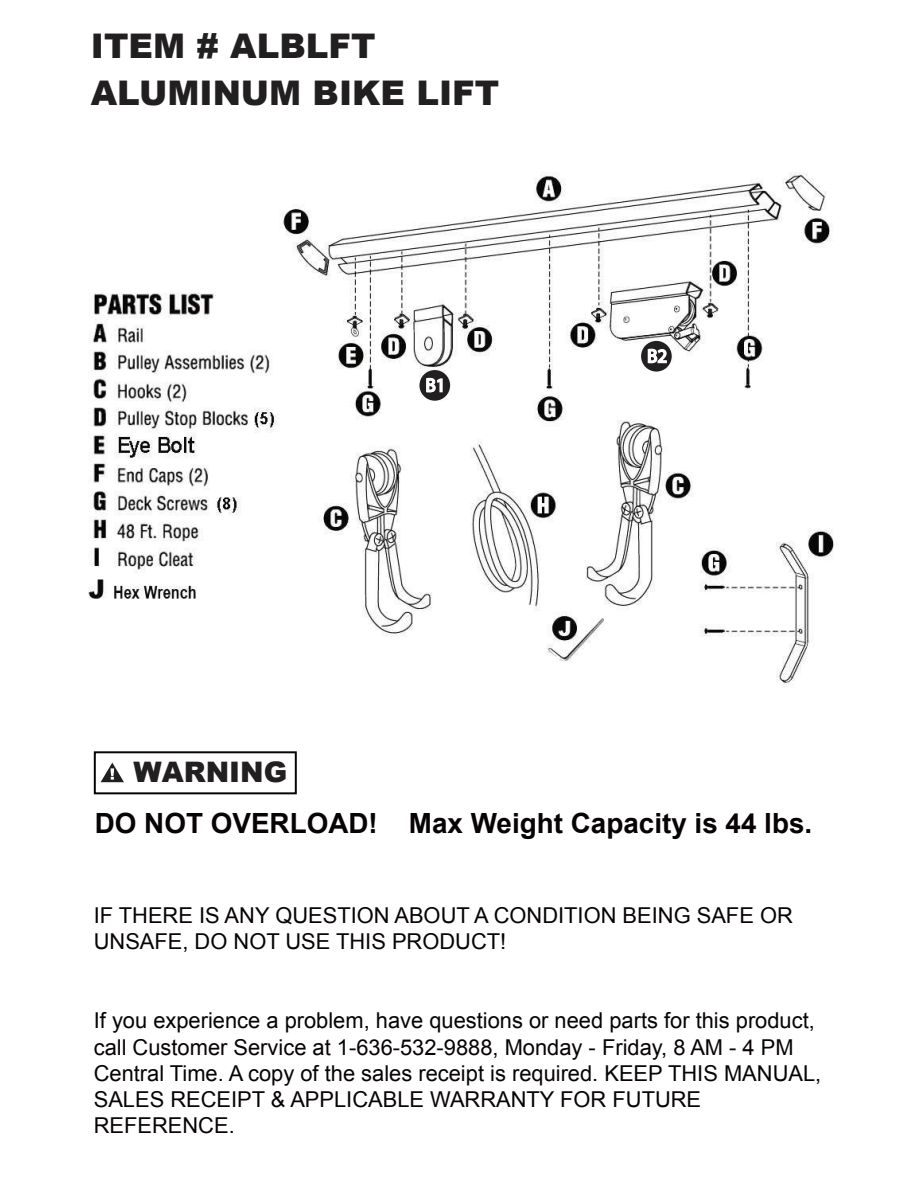
<style>
.page{position:relative;width:918px;height:1188px;background:#fff}
.page>*{position:absolute;margin:0;border:0;box-sizing:border-box;transform-origin:0 0}
.t1{font:900 33.9px/47.7px "Arial";color:#221f20}
.t2{font:900 28.2px "Arial";color:#221f20}
.t3{font:700 27.9px "Arial";color:#080405}
.t4{font:21.9px/26.2px "Arial";color:#080405}
</style>
<div class="page">
<img style="left:88px;top:172px;width:747px;height:515px">
<svg style="left:101px;top:763px;width:23px;height:19px"></svg>
<div style="left:94px;top:751px;width:203px;height:43px;border:2px solid #080405"></div>
<div style="left:419px;top:370px;width:31px;height:31px;background:#221f20;border-radius:50%"></div>
<svg style="left:426px;top:377px;width:17px;height:16px"></svg>
<div style="left:641px;top:341px;width:31px;height:31px;background:#221f20;border-radius:50%"></div>
<svg style="left:647px;top:348px;width:20px;height:16px"></svg>
<h1 class="t1" style="left:91px;top:22px;width:410px">ITEM # ALBLFT<br>ALUMINUM BIKE LIFT</h1>
<p class="t2" style="left:133px;top:756px;width:155px">WARNING</p>
<p class="t3" style="left:95px;top:813px;width:719px">DO NOT OVERLOAD! Max Weight Capacity is 44 lbs.</p>
<p class="t4" style="left:94px;top:904px;width:701px">IF THERE IS ANY QUESTION ABOUT A CONDITION BEING SAFE OR<br>UNSAFE, DO NOT USE THIS PRODUCT!</p>
<p class="t4" style="left:94px;top:1009px;width:729px">If you experience a problem, have questions or need parts for this product, call Customer Service at 1-636-532-9888, Monday - Friday, 8 AM - 4 PM Central Time. A copy of the sales receipt is required. KEEP THIS MANUAL, SALES RECEIPT &amp; APPLICABLE WARRANTY FOR FUTURE REFERENCE.</p>
</div>
